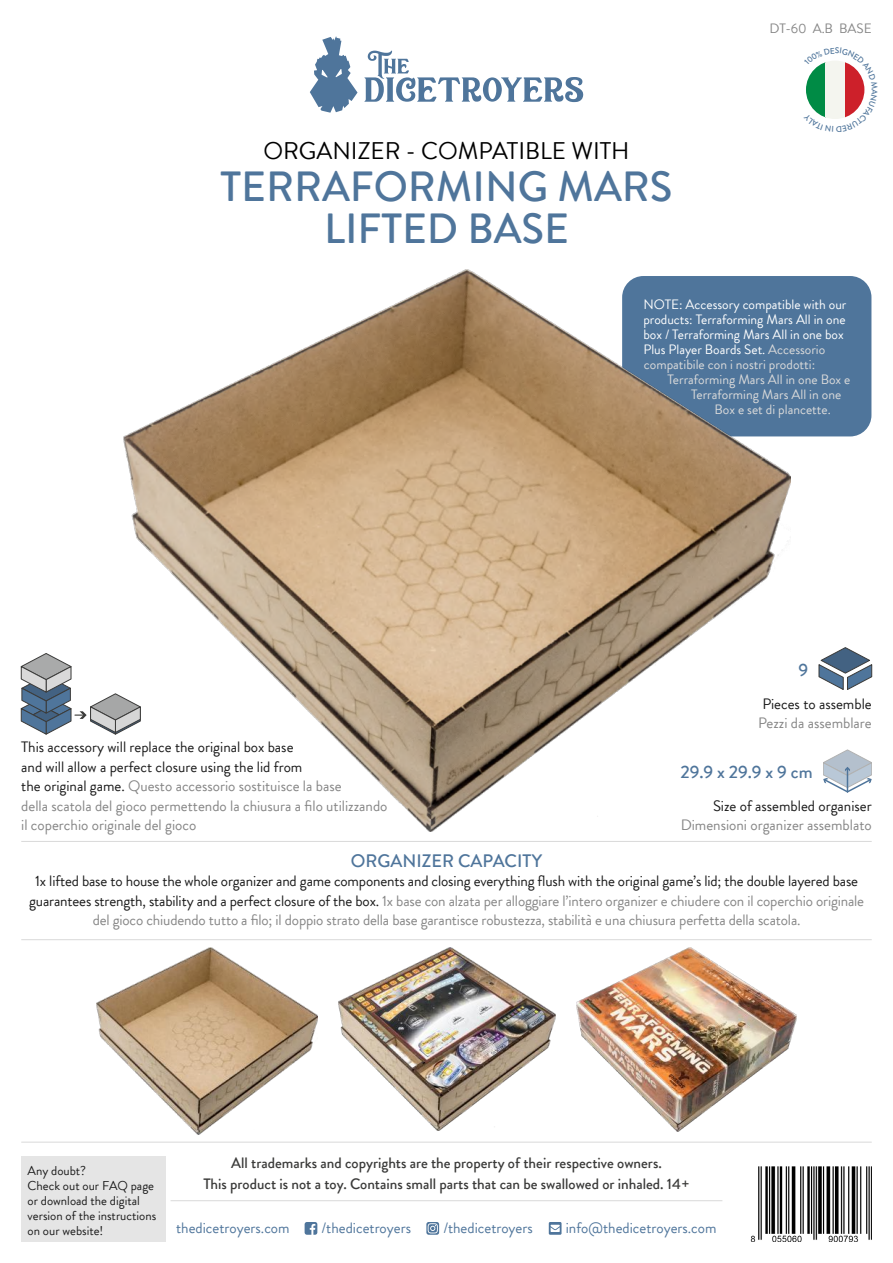
<style>
.page{position:relative;width:893px;height:1263px;background:#fff}
.page>*{position:absolute;margin:0;border:0;box-sizing:border-box;transform-origin:0 0}
.t1{font:500 42px/42px "Brandon Grotesque";color:#4f759b;text-align:center}
.t2{font:24px "Brandon Grotesque";color:#000}
.t3{font:500 18px "Brandon Grotesque";color:#4f759b}
.t4{font:15px/19.5px "Brandon Grotesque";letter-spacing:-.01em;color:#868686;text-align:center}
.t5{font:15px/19.5px "Brandon Grotesque";color:#858585}
.t6{font:500 15px/21px "Brandon Grotesque";color:#3b3b3a;text-align:center}
.t7{font:15px "Brandon Grotesque";color:#4f759b}
.t8{font:15px "Brandon Grotesque";color:#1a1a1a}
.t9{font:13.5px/15px "Brandon Grotesque";color:#fff}
.t10{font:13.5px "Brandon Grotesque";color:#dadada}
.t11{font:13.5px "Brandon Grotesque";color:#868686}
.t12{font:12.75px/15px "Brandon Grotesque";color:#1a1a1a}
.s1{color:#dadada}
.s2{color:#1a1a1a}
</style>
<div class="page">
<div style="left:622px;top:276px;width:249px;height:160px;background:#4f759b;border-radius:21px"></div>
<img style="left:124px;top:270px;width:666px;height:562px">
<hr style="left:21px;top:1142px;width:851px;height:1px;background:#d9d9d9">
<hr style="left:21px;top:841px;width:851px;height:1px;background:#d9d9d9">
<hr style="left:21px;top:939px;width:851px;height:1px;background:#d9d9d9">
<svg style="left:364px;top:51px;width:219px;height:51px"></svg>
<svg style="left:310px;top:36px;width:48px;height:77px"></svg>
<hr style="left:171px;top:1200px;width:551px;height:1px;background:#d9d9d9">
<svg style="left:305px;top:1222px;width:12px;height:13px"></svg>
<svg style="left:426px;top:1222px;width:13px;height:13px"></svg>
<svg style="left:549px;top:1222px;width:12px;height:13px"></svg>
<img style="left:750px;top:1167px;width:122px;height:75px">
<svg style="left:823px;top:750px;width:49px;height:43px"></svg>
<svg style="left:819px;top:647px;width:53px;height:43px"></svg>
<svg style="left:20px;top:653px;width:121px;height:82px"></svg>
<img style="left:96px;top:948px;width:221px;height:186px">
<img style="left:339px;top:948px;width:217px;height:182px">
<img style="left:577px;top:948px;width:220px;height:184px">
<div style="left:21px;top:1156px;width:144px;height:86px;background:#e5e5e5"></div>
<svg style="left:806px;top:61px;width:59px;height:58px"></svg>
<h2 class="t2" style="left:263px;top:134px;width:368px">ORGANIZER - COMPATIBLE WITH</h2>
<h1 class="t1" style="left:221px;top:166px;width:453px">TERRAFORMING MARS<br>LIFTED BASE</h1>
<p class="t11" style="left:769px;top:19px;width:104px">DT-60 A.B BASE</p>
<p class="t9" style="left:643px;top:297px;width:205px">NOTE: Accessory compatible with our products: Terraforming Mars All in one box / Terraforming Mars All in one box Plus Player Boards Set. <span class="s1">Accessorio compatibile con i nostri prodotti:</span></p>
<p class="t10" style="left:667px;top:370px;width:184px">Terraforming Mars All in one Box e</p>
<p class="t10" style="left:691px;top:385px;width:152px">Terraforming Mars All in one</p>
<p class="t10" style="left:715px;top:400px;width:118px">Box e set di plancette.</p>
<p class="t5" style="left:21px;top:738px;width:368px"><span class="s2">This accessory will replace the original box base<br>and will allow a perfect closure using the lid from<br>the original game.</span> Questo accessorio sostituisce la base<br>della scatola del gioco permettendo la chiusura a filo utilizzando il coperchio originale del gioco</p>
<p class="t3" style="left:799px;top:658px;width:11px">9</p>
<p class="t8" style="left:762px;top:693px;width:111px">Pieces to assemble</p>
<p class="t4" style="left:758px;top:713px;width:115px">Pezzi da assemblare</p>
<p class="t3" style="left:680px;top:759px;width:134px">29.9 x 29.9 x 9 cm</p>
<p class="t8" style="left:713px;top:795px;width:160px">Size of assembled organiser</p>
<p class="t4" style="left:681px;top:816px;width:193px">Dimensioni organizer assemblato</p>
<p class="t3" style="left:351px;top:848px;width:193px">ORGANIZER CAPACITY</p>
<p class="t4" style="left:29px;top:872px;width:836px"><span class="s2">1x lifted base to house the whole organizer and game components and closing everything flush with the original game’s lid; the double layered base guarantees strength, stability and a perfect closure of the box.</span> 1x base con alzata per alloggiare l’intero organizer e chiudere con il coperchio originale del gioco chiudendo tutto a filo; il doppio strato della base garantisce robustezza, stabilità e una chiusura perfetta della scatola.</p>
<p class="t12" style="left:28px;top:1163px;width:130px">Any doubt?<br>Check out our FAQ page or download the digital version of the instructions on our website!</p>
<p class="t6" style="left:203px;top:1152px;width:488px">All trademarks and copyrights are the property of their respective owners.<br>This product is not a toy. Contains small parts that can be swallowed or inhaled. 14+</p>
<p class="t7" style="left:176px;top:1217px;width:115px">thedicetroyers.com</p>
<p class="t7" style="left:322px;top:1217px;width:91px">/thedicetroyers</p>
<p class="t7" style="left:443px;top:1217px;width:91px">/thedicetroyers</p>
<p class="t7" style="left:566px;top:1217px;width:152px">info@thedicetroyers.com</p>
</div>
